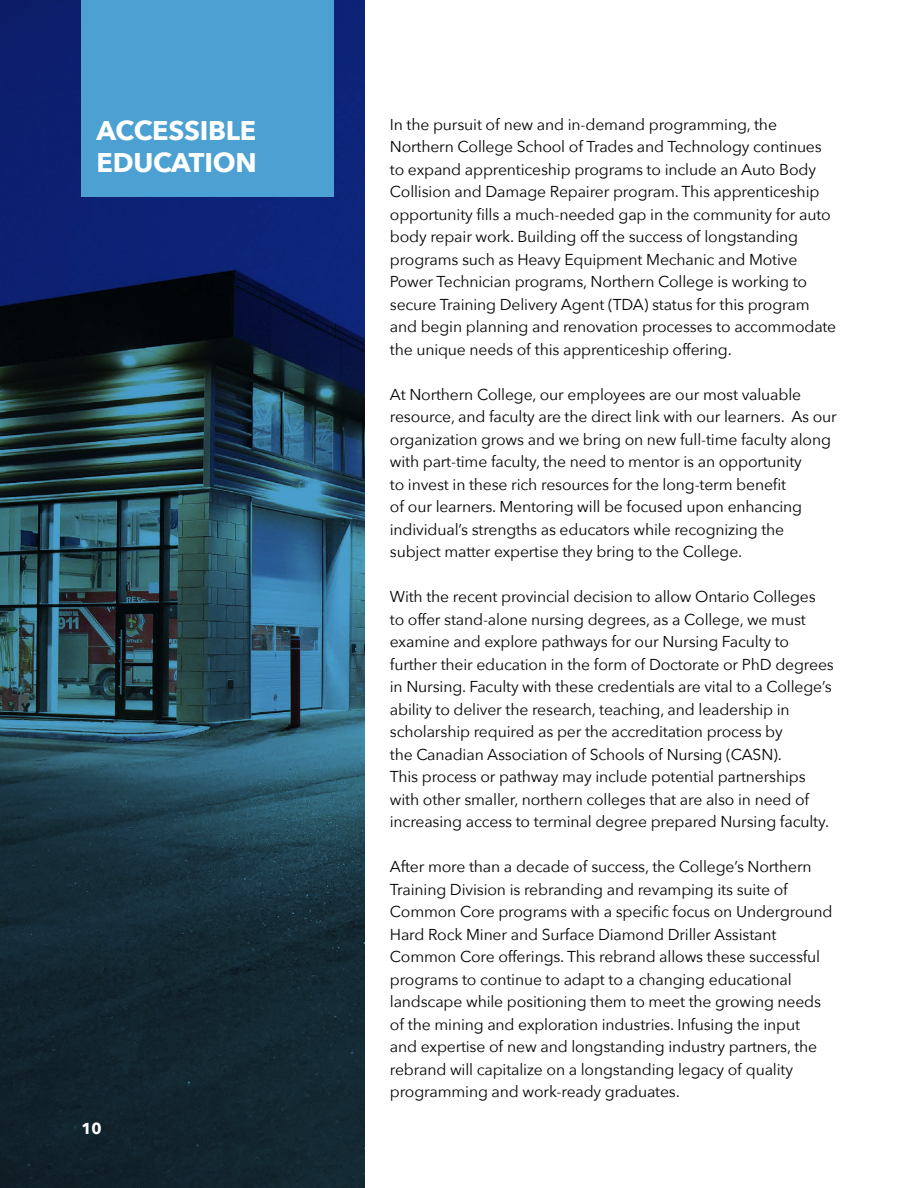
<style>
.page{position:relative;width:918px;height:1188px;background:#fff}
.page>*{position:absolute;margin:0;border:0;box-sizing:border-box;transform-origin:0 0}
.t1{font:700 27px/32.4px "Avenir Next";letter-spacing:-.01em;color:#fff}
.t2{font:15.75px/22.5px "Avenir Next";letter-spacing:-.01em;color:#020304}
.t3{font:700 15.75px "Avenir Next";color:#fff}
</style>
<div class="page">
<svg style="left:0;top:0;width:364px;height:1188px;background:#1b374f"></svg>
<div style="left:81px;top:0;width:252px;height:197px;background:#4da1d2"></div>
<h1 class="t1" style="left:97px;top:114px;width:162px">ACCESSIBLE<br>EDUCATION</h1>
<p class="t3" style="left:82px;top:1114px;width:22px">10</p>
<p class="t2" style="left:390px;top:112px;width:448px">In the pursuit of new and in-demand programming, the Northern College School of Trades and Technology continues to expand apprenticeship programs to include an Auto Body Collision and Damage Repairer program. This apprenticeship opportunity fills a much-needed gap in the community for auto body repair work. Building off the success of longstanding programs such as Heavy Equipment Mechanic and Motive Power Technician programs, Northern College is working to secure Training Delivery Agent (TDA) status for this program and begin planning and renovation processes to accommodate the unique needs of this apprenticeship offering.</p>
<p class="t2" style="left:390px;top:382px;width:449px">At Northern College, our employees are our most valuable resource, and faculty are the direct link with our learners. As our organization grows and we bring on new full-time faculty along with part-time faculty, the need to mentor is an opportunity<br>to invest in these rich resources for the long-term benefit<br>of our learners. Mentoring will be focused upon enhancing individual’s strengths as educators while recognizing the subject matter expertise they bring to the College.</p>
<p class="t2" style="left:390px;top:585px;width:446px">With the recent provincial decision to allow Ontario Colleges to offer stand-alone nursing degrees, as a College, we must examine and explore pathways for our Nursing Faculty to further their education in the form of Doctorate or PhD degrees in Nursing. Faculty with these credentials are vital to a College’s ability to deliver the research, teaching, and leadership in scholarship required as per the accreditation process by<br>the Canadian Association of Schools of Nursing (CASN).<br>This process or pathway may include potential partnerships with other smaller, northern colleges that are also in need of increasing access to terminal degree prepared Nursing faculty.</p>
<p class="t2" style="left:390px;top:855px;width:444px">After more than a decade of success, the College’s Northern Training Division is rebranding and revamping its suite of Common Core programs with a specific focus on Underground Hard Rock Miner and Surface Diamond Driller Assistant Common Core offerings. This rebrand allows these successful programs to continue to adapt to a changing educational landscape while positioning them to meet the growing needs of the mining and exploration industries. Infusing the input<br>and expertise of new and longstanding industry partners, the rebrand will capitalize on a longstanding legacy of quality programming and work-ready graduates.</p>
</div>
